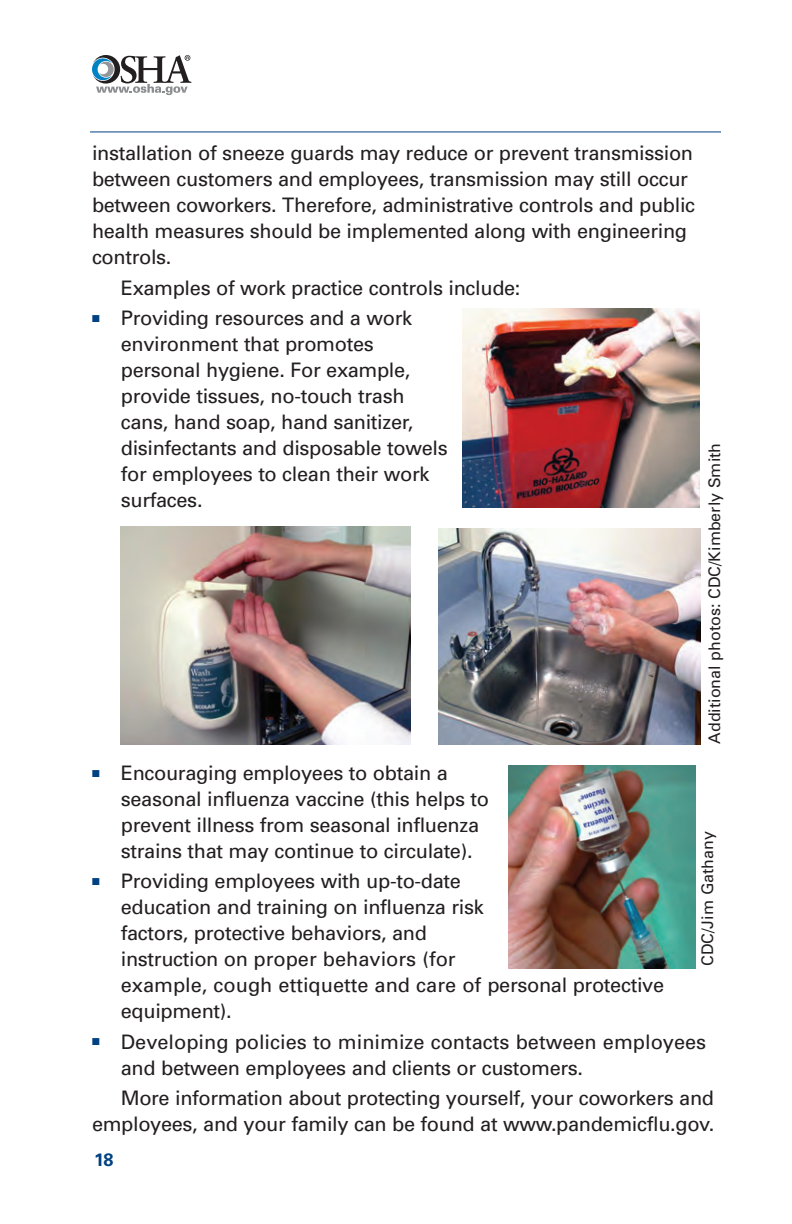
<style>
.page{position:relative;width:792px;height:1224px;background:#fff}
.page>*{position:absolute;margin:0;border:0;box-sizing:border-box;transform-origin:0 0}
.t1{font:20px/26px "Univers";letter-spacing:-.015em;color:#231f20}
.t2{font:700 18px "Univers";color:#014181}
.t3{font:16px "Univers";color:#231f20}
</style>
<div class="page">
<hr style="left:90px;top:131px;width:631px;height:1px;background:#014181">
<svg style="left:92px;top:55px;width:99px;height:40px"></svg>
<img style="left:462px;top:308px;width:238px;height:199px">
<img style="left:120px;top:526px;width:290px;height:219px">
<img style="left:439px;top:528px;width:262px;height:217px">
<img style="left:508px;top:765px;width:187px;height:204px">
<p class="t1" style="left:92px;top:142px;width:605px">installation of sneeze guards may reduce or prevent transmission between customers and employees, transmission may still occur between coworkers. Therefore, administrative controls and public health measures should be implemented along with engineering controls.</p>
<p class="t1" style="left:121px;top:276px;width:401px">Examples of work practice controls include:</p>
<p class="t1" style="left:121px;top:307px;width:328px;text-indent:-29px"><sup>■</sup> Providing resources and a work environment that promotes personal hygiene. For example, provide tissues, no-touch trash cans, hand soap, hand sanitizer, disinfectants and disposable towels for employees to clean their work surfaces.</p>
<p class="t3" style="left:709px;top:744px;width:302px;rotate:-90deg">Additional photos: CDC/Kimberly Smith</p>
<p class="t1" style="left:121px;top:762px;width:370px;text-indent:-29px"><sup>■</sup> Encouraging employees to obtain a seasonal influenza vaccine (this helps to prevent illness from seasonal influenza strains that may continue to circulate).</p>
<p class="t1" style="left:121px;top:870px;width:545px;text-indent:-29px"><sup>■</sup> Providing employees with up-to-date<br>education and training on influenza risk<br>factors, protective behaviors, and<br>instruction on proper behaviors (for<br>example, cough ettiquette and care of personal protective equipment).</p>
<p class="t1" style="left:121px;top:1030px;width:587px;text-indent:-29px"><sup>■</sup> Developing policies to minimize contacts between employees and between employees and clients or customers.</p>
<p class="t1" style="left:92px;top:1087px;width:624px;text-align:right">More information about protecting yourself, your coworkers and employees, and your family can be found at www.pandemicflu.gov.</p>
<p class="t3" style="left:702px;top:966px;width:136px;rotate:-90deg">CDC/Jim Gathany</p>
<p class="t2" style="left:94px;top:1153px;width:21px">18</p>
</div>
